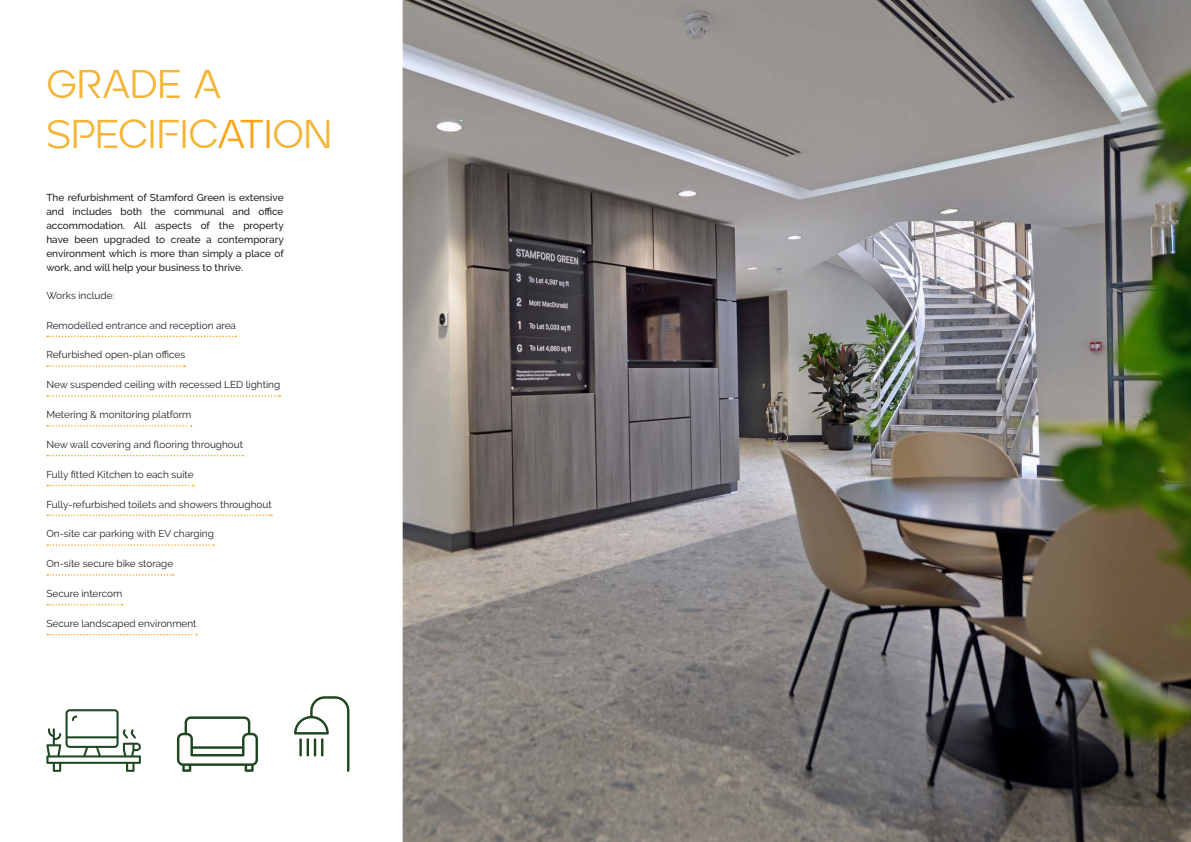
<style>
.page{position:relative;width:1191px;height:842px;background:#fff}
.page>*{position:absolute;margin:0;border:0;box-sizing:border-box;transform-origin:0 0}
.t1{font:40px "Ardela Edge X03";letter-spacing:-.005em;color:#f4b436}
.t2{font:10px "Raleway";color:#231f20}
.t3{font:500 10px/14px "Raleway";color:#231f20;text-align:justify}
.s1{color:#f9a51b}
</style>
<div class="page">
<img style="left:403px;top:0;width:788px;height:842px">
<svg style="left:47px;top:336px;width:189px;height:1px"></svg>
<svg style="left:47px;top:365px;width:138px;height:2px"></svg>
<svg style="left:47px;top:395px;width:233px;height:2px"></svg>
<svg style="left:47px;top:425px;width:145px;height:2px"></svg>
<svg style="left:47px;top:455px;width:196px;height:1px"></svg>
<svg style="left:47px;top:485px;width:147px;height:1px"></svg>
<svg style="left:47px;top:514px;width:225px;height:2px"></svg>
<svg style="left:47px;top:544px;width:167px;height:2px"></svg>
<svg style="left:47px;top:574px;width:127px;height:2px"></svg>
<svg style="left:47px;top:604px;width:76px;height:1px"></svg>
<svg style="left:47px;top:634px;width:150px;height:1px"></svg>
<svg style="left:46px;top:709px;width:95px;height:63px"></svg>
<svg style="left:177px;top:716px;width:81px;height:56px"></svg>
<svg style="left:294px;top:696px;width:55px;height:76px"></svg>
<p class="t1" style="left:46px;top:59px;width:177px">GRADE A</p>
<p class="t1" style="left:46px;top:109px;width:287px">SPECIFIC<span class="s1">ATI</span>ON</p>
<p class="t3" style="left:46px;top:190px;width:239px">The refurbishment of Stamford Green is extensive and includes both the communal and office accommodation. All aspects of the property have been upgraded to create a contemporary environment which is more than simply a place of work, and will help your business to thrive.</p>
<p class="t2" style="left:46px;top:289px;width:70px">Works include:</p>
<p class="t2" style="left:46px;top:319px;width:191px">Remodelled entrance and reception area</p>
<p class="t2" style="left:46px;top:349px;width:140px">Refurbished open-plan offices</p>
<p class="t2" style="left:46px;top:379px;width:235px">New suspended ceiling with recessed LED lighting</p>
<p class="t2" style="left:46px;top:409px;width:146px">Metering &amp; monitoring platform</p>
<p class="t2" style="left:46px;top:439px;width:198px">New wall covering and flooring throughout</p>
<p class="t2" style="left:46px;top:468px;width:149px">Fully fitted Kitchen to each suite</p>
<p class="t2" style="left:46px;top:498px;width:227px">Fully-refurbished toilets and showers throughout</p>
<p class="t2" style="left:46px;top:528px;width:169px">On-site car parking with EV charging</p>
<p class="t2" style="left:46px;top:558px;width:128px">On-site secure bike storage</p>
<p class="t2" style="left:46px;top:588px;width:77px">Secure intercom</p>
<p class="t2" style="left:46px;top:617px;width:152px">Secure landscaped environment</p>
</div>
